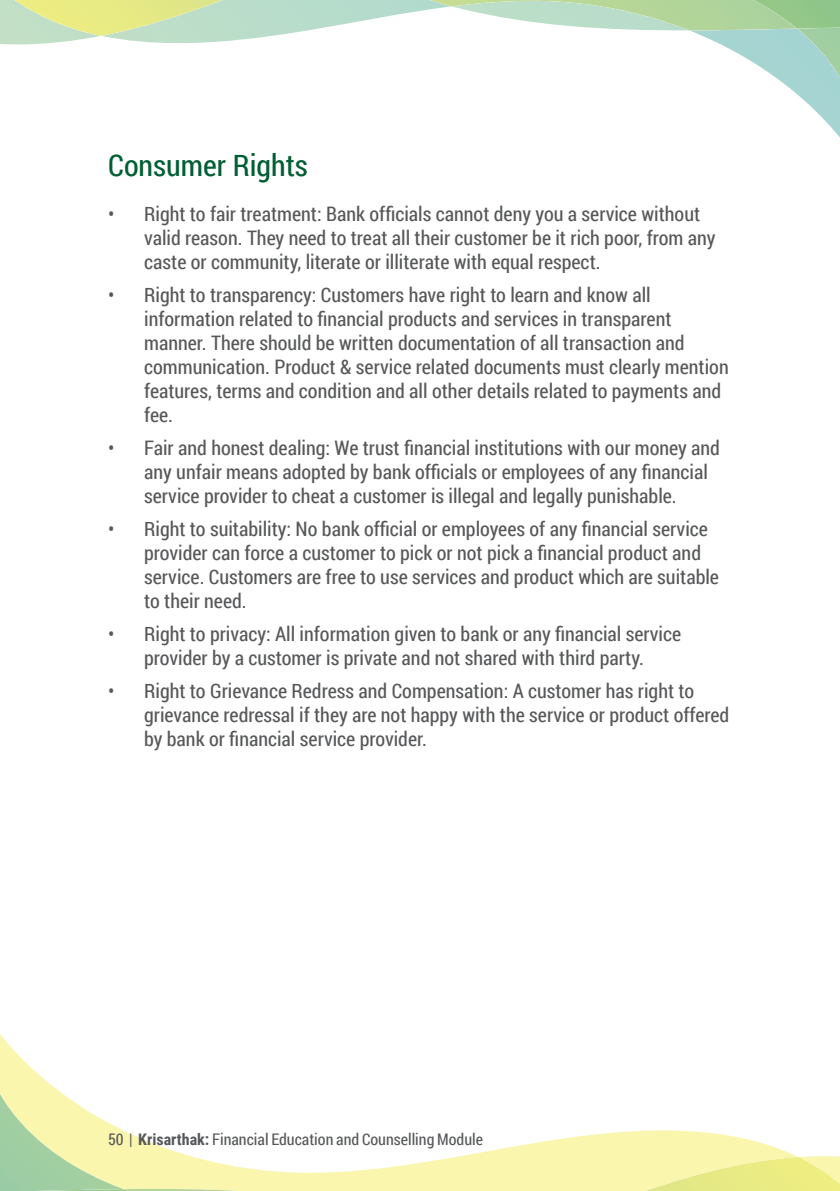
<style>
.page{position:relative;width:840px;height:1191px;background:#fff}
.page>*{position:absolute;margin:0;border:0;box-sizing:border-box;transform-origin:0 0}
.t1{font:30px "Roboto Condensed";color:#025e33}
.t2{font:20px/24px "Roboto Condensed";color:#57585a}
.t3{font:16px "Roboto Condensed";color:#57585a}
.s1{font-weight:700}
</style>
<div class="page">
<svg style="left:0;top:0;width:839px;height:136px"></svg>
<img style="left:0;top:0;width:265px;height:36px">
<svg style="left:0;top:1034px;width:796px;height:157px"></svg>
<svg style="left:0;top:1055px;width:372px;height:136px"></svg>
<img style="left:0;top:1189px;width:196px;height:2px">
<svg style="left:597px;top:1156px;width:242px;height:1px"></svg>
<img style="left:597px;top:1157px;width:242px;height:34px">
<h1 class="t1" style="left:108px;top:144px;width:201px">Consumer Rights</h1>
<p class="t2" style="left:144px;top:201px;width:572px;text-indent:-36px">• Right to fair treatment: Bank officials cannot deny you a service without valid reason. They need to treat all their customer be it rich poor, from any caste or community, literate or illiterate with equal respect.</p>
<p class="t2" style="left:144px;top:282px;width:585px;text-indent:-36px">• Right to transparency: Customers have right to learn and know all information related to financial products and services in transparent manner. There should be written documentation of all transaction and communication. Product &amp; service related documents must clearly mention features, terms and condition and all other details related to payments and fee.</p>
<p class="t2" style="left:144px;top:435px;width:577px;text-indent:-36px">• Fair and honest dealing: We trust financial institutions with our money and any unfair means adopted by bank officials or employees of any financial service provider to cheat a customer is illegal and legally punishable.</p>
<p class="t2" style="left:144px;top:516px;width:576px;text-indent:-36px">• Right to suitability: No bank official or employees of any financial service provider can force a customer to pick or not pick a financial product and service. Customers are free to use services and product which are suitable to their need.</p>
<p class="t2" style="left:108px;top:621px;width:574px;text-align:center">• Right to privacy: All information given to bank or any financial service provider by a customer is private and not shared with third party.</p>
<p class="t2" style="left:144px;top:678px;width:586px;text-indent:-36px">• Right to Grievance Redress and Compensation: A customer has right to grievance redressal if they are not happy with the service or product offered by bank or financial service provider.</p>
<p class="t3" style="left:108px;top:1128px;width:376px">50 | <span class="s1">Krisarthak:</span> Financial Education and Counselling Module</p>
</div>
